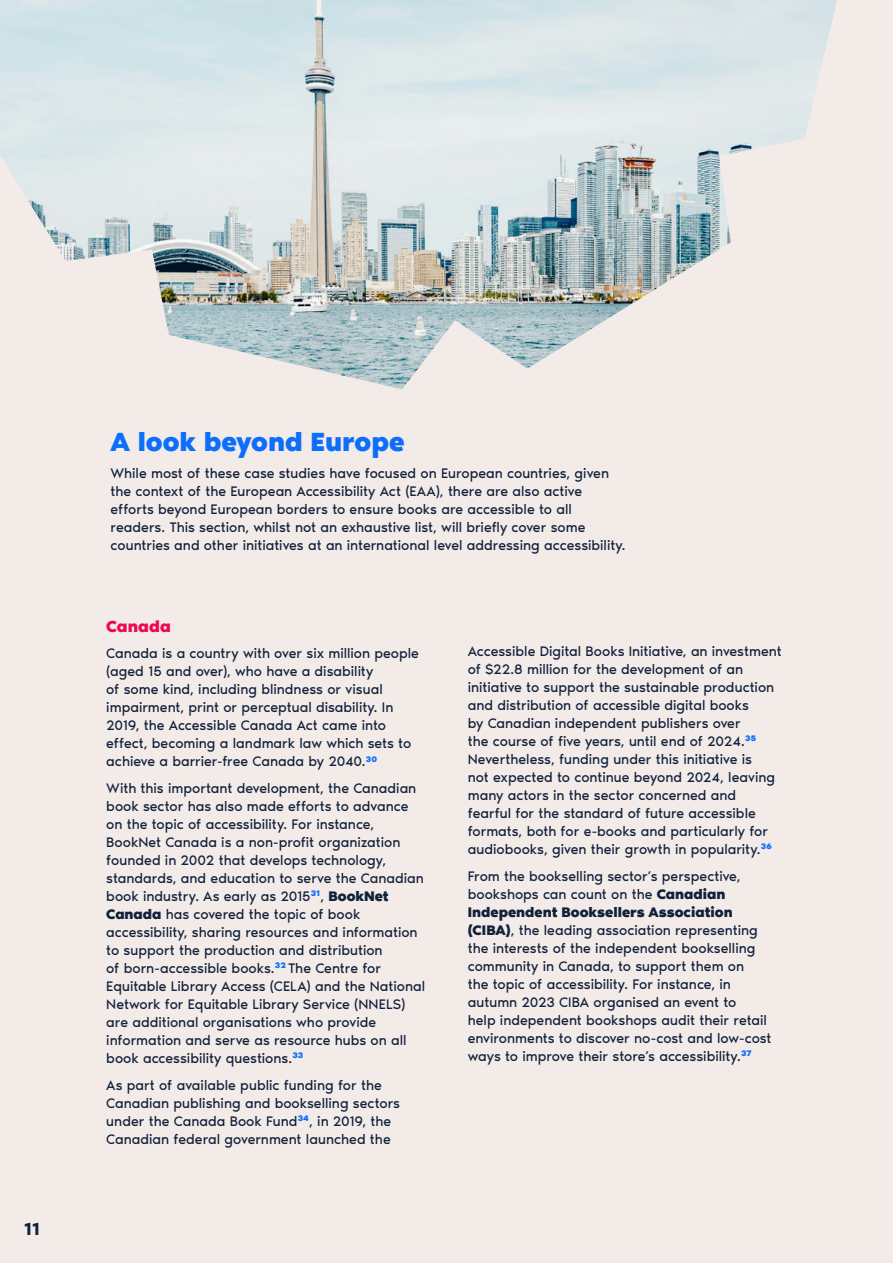
<style>
.page{position:relative;width:893px;height:1263px;background:#f2ebe8}
.page>*{position:absolute;margin:0;border:0;box-sizing:border-box;transform-origin:0 0}
.t1{font:700 27px "Noir Pro";color:#0d6efc}
.t2{font:600 18px "Noir Pro";color:#12213b}
.t3{font:700 16.5px "Noir Pro";letter-spacing:.005em;color:#eb0a52}
.t4{font:14.25px/18px "Noir Pro";color:#12213b}
.s1{font-weight:700}
</style>
<div class="page">
<img style="left:0;top:0;width:837px;height:389px">
<p class="t2" style="left:24px;top:1215px;width:18px">11</p>
<h1 class="t1" style="left:111px;top:420px;width:296px">A look beyond Europe</h1>
<p class="t4" style="left:111px;top:463px;width:517px">While most of these case studies have focused on European countries, given the context of the European Accessibility Act (EAA), there are also active efforts beyond European borders to ensure books are accessible to all readers. This section, whilst not an exhaustive list, will briefly cover some countries and other initiatives at an international level addressing accessibility.</p>
<p class="t3" style="left:106px;top:613px;width:66px">Canada</p>
<p class="t4" style="left:106px;top:644px;width:314px">Canada is a country with over six million people (aged 15 and over), who have a disability<br>of some kind, including blindness or visual impairment, print or perceptual disability. In 2019, the Accessible Canada Act came into effect, becoming a landmark law which sets to achieve a barrier-free Canada by 2040.<sup>30</sup></p>
<p class="t4" style="left:106px;top:778px;width:320px">With this important development, the Canadian book sector has also made efforts to advance on the topic of accessibility. For instance, BookNet Canada is a non-profit organization founded in 2002 that develops technology, standards, and education to serve the Canadian book industry. As early as 2015<sup>31</sup>, <span class="s1">BookNet Canada</span> has covered the topic of book accessibility, sharing resources and information to support the production and distribution<br>of born-accessible books.<sup>32</sup> The Centre for Equitable Library Access (CELA) and the National Network for Equitable Library Service (NNELS) are additional organisations who provide information and serve as resource hubs on all book accessibility questions.<sup>33</sup></p>
<p class="t4" style="left:106px;top:1075px;width:295px">As part of available public funding for the Canadian publishing and bookselling sectors under the Canada Book Fund<sup>34</sup>, in 2019, the Canadian federal government launched the</p>
<p class="t4" style="left:468px;top:641px;width:315px">Accessible Digital Books Initiative, an investment of $22.8 million for the development of an initiative to support the sustainable production and distribution of accessible digital books<br>by Canadian independent publishers over<br>the course of five years, until end of 2024.<sup>35<br></sup>Nevertheless, funding under this initiative is<br>not expected to continue beyond 2024, leaving many actors in the sector concerned and fearful for the standard of future accessible formats, both for e-books and particularly for audiobooks, given their growth in popularity.<sup>36</sup></p>
<p class="t4" style="left:468px;top:866px;width:305px">From the bookselling sector’s perspective, bookshops can count on the <span class="s1">Canadian Independent Booksellers Association (CIBA)</span>, the leading association representing the interests of the independent bookselling community in Canada, to support them on<br>the topic of accessibility. For instance, in autumn 2023 CIBA organised an event to<br>help independent bookshops audit their retail environments to discover no-cost and low-cost ways to improve their store’s accessibility.<sup>37</sup></p>
</div>
